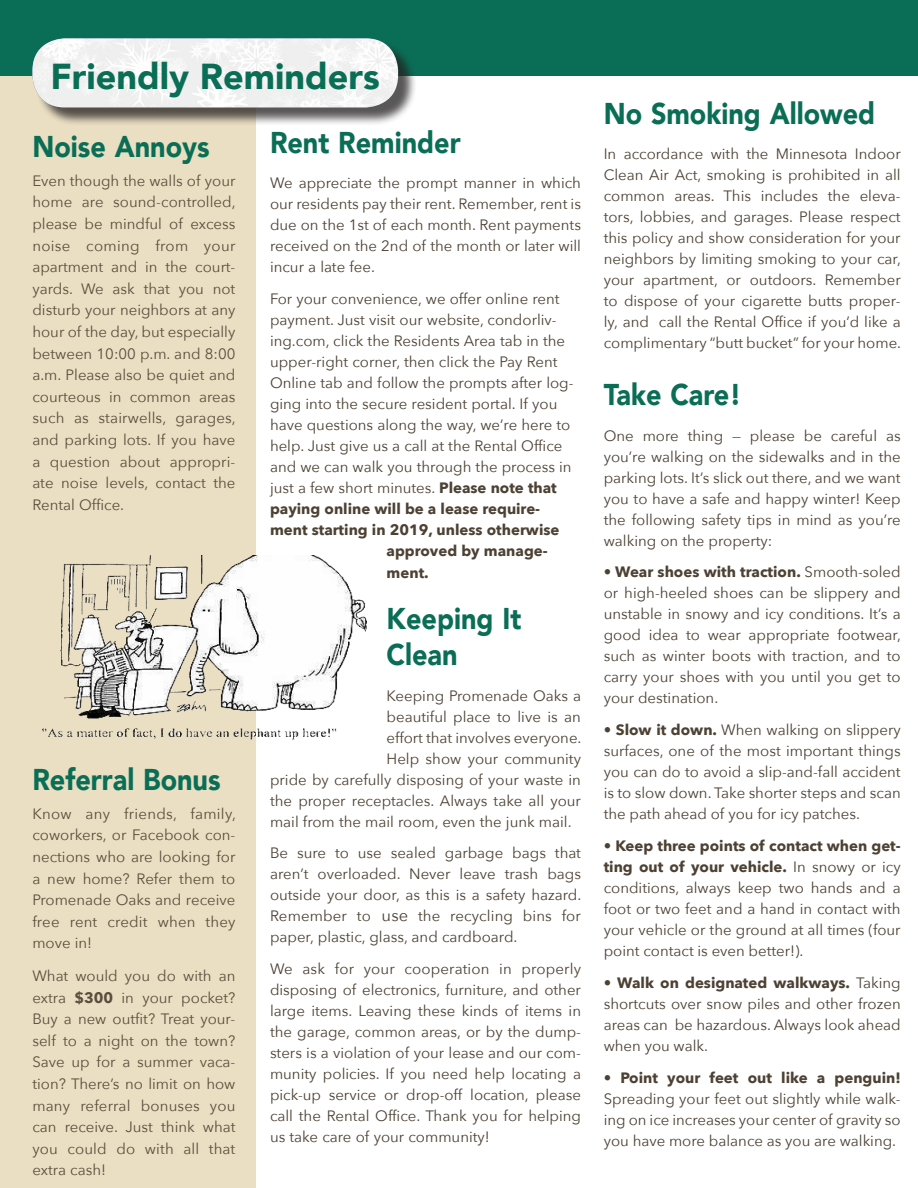
<style>
.page{position:relative;width:918px;height:1188px;background:#fff}
.page>*{position:absolute;margin:0;border:0;box-sizing:border-box;transform-origin:0 0}
.t1{font:900 36px "Avenir";color:#0a6e56}
.t2{font:900 30px/36px "Avenir";color:#0a6e56;scale:.9 1}
.t3{font:15px/21px "Avenir Next";color:#4c4133;text-align:justify}
.t4{font:15px/21.6px "Avenir Next";color:#5a4e3e;text-align:justify}
.t5{font:700 15px "Avenir Next";color:#4c4133}
.s1{font-weight:700}
.s2{font-size:16.5px}
</style>
<div class="page">
<div style="left:0;top:63px;width:256px;height:1125px;background:#eadfc2"></div>
<div style="left:0;top:0;width:918px;height:75px;background:#0a6e56"></div>
<div style="left:35px;top:41px;width:382px;height:85px;background:#231f20;opacity:.75"></div>
<img style="left:32px;top:38px;width:366px;height:69px">
<img style="left:42px;top:555px;width:324px;height:185px">
<p class="t1" style="left:51px;top:46px;width:331px">Friendly Reminders</p>
<h2 class="t2" style="left:270px;top:123px;width:213px">Rent Reminder</h2>
<p class="t3" style="left:270px;top:172px;width:313px">We appreciate the prompt manner in which our residents pay their rent. Remember, rent is due on the 1st of each month. Rent payments received on the 2nd of the month or later will incur a late fee.</p>
<p class="t3" style="left:270px;top:288px;width:291px">For your convenience, we offer online rent</p>
<p class="t3" style="left:270px;top:309px;width:288px">payment. Just visit our website, condorliv-</p>
<p class="t3" style="left:270px;top:330px;width:297px">ing.com, click the Residents Area tab in the</p>
<p class="t3" style="left:270px;top:351px;width:289px">upper-right corner, then click the Pay Rent</p>
<p class="t3" style="left:270px;top:372px;width:305px">Online tab and follow the prompts after log-</p>
<p class="t3" style="left:270px;top:393px;width:289px">ging into the secure resident portal. If you</p>
<p class="t3" style="left:270px;top:414px;width:302px">have questions along the way, we’re here to</p>
<p class="t3" style="left:270px;top:435px;width:294px">help. Just give us a call at the Rental Office</p>
<p class="t3" style="left:270px;top:456px;width:303px">and we can walk you through the process in</p>
<p class="t3" style="left:270px;top:477px;width:288px">just a few short minutes. <span class="s1">Please note that</span></p>
<p class="t5" style="left:270px;top:496px;width:272px">paying online will be a lease require-</p>
<p class="t5" style="left:270px;top:517px;width:291px">ment starting in 2019, unless otherwise</p>
<p class="t5" style="left:387px;top:538px;width:163px">approved by manage-</p>
<p class="t5" style="left:387px;top:559px;width:44px">ment.</p>
<h2 class="t2" style="left:387px;top:599px;width:151px">Keeping It<br>Clean</h2>
<p class="t3" style="left:387px;top:684px;width:196px">Keeping Promenade Oaks a</p>
<p class="t3" style="left:387px;top:705px;width:196px">beautiful place to live is an</p>
<p class="t3" style="left:387px;top:726px;width:196px">effort that involves everyone.</p>
<p class="t3" style="left:387px;top:747px;width:196px">Help show your community</p>
<p class="t3" style="left:270px;top:768px;width:313px">pride by carefully disposing of your waste in</p>
<p class="t3" style="left:270px;top:789px;width:313px">the proper receptacles. Always take all your</p>
<p class="t3" style="left:270px;top:810px;width:303px">mail from the mail room, even the junk mail.</p>
<p class="t3" style="left:270px;top:842px;width:313px">Be sure to use sealed garbage bags that aren’t overloaded. Never leave trash bags outside your door, as this is a safety hazard.<br>Remember to <span class="s2">use</span> the recycling bins for paper, plastic, glass, and cardboard.</p>
<p class="t3" style="left:270px;top:958px;width:313px">We ask for your cooperation in properly disposing of electronics, furniture, and other large items. Leaving these kinds of items in the garage, common areas, or by the dump&shy;sters is a violation of your lease and our com&shy;munity policies. If you need help locating a pick-up service or drop-off location, please call the Rental Office. Thank you for helping us take care of your community!</p>
<p class="t2" style="left:32px;top:128px;width:198px">Noise Annoys</p>
<p class="t4" style="left:32px;top:169px;width:205px">Even though the walls of your home are sound-controlled, please be mindful of excess noise coming from your apartment and in the court&shy;yards. We ask that you not disturb your neighbors at any hour of the day, but especially between 10:00 p.m. and 8:00 a.m. Please also be quiet and courteous in common areas such as stairwells, garages, and parking lots. If you have a question about appropri&shy;ate noise levels, contact the Rental Office.</p>
<p class="t2" style="left:32px;top:761px;width:211px">Referral Bonus</p>
<p class="t4" style="left:32px;top:802px;width:205px">Know any friends, family, coworkers, or Facebook con&shy;nections who are looking for a new home? Refer them to Promenade Oaks and receive free rent credit when they move in!</p>
<p class="t4" style="left:32px;top:964px;width:205px">What would you do with an extra <span class="s1">$300</span> in your pocket?<br>Buy a new outfit? Treat your&shy;self to a night on the town?<br>Save up for a summer vaca&shy;tion? There’s no limit on how many referral bonuses you can receive. Just think what you could do with all that extra cash!</p>
<h2 class="t2" style="left:604px;top:94px;width:303px">No Smoking Allowed</h2>
<p class="t3" style="left:604px;top:143px;width:299px">In accordance with the Minnesota Indoor Clean Air Act, smoking is prohibited in all common areas. This includes the eleva&shy;tors, lobbies, and garages. Please respect this policy and show consideration for your neighbors by limiting smoking to your car, your apartment, or outdoors. Remember to dispose of your cigarette butts proper&shy;ly, and call the Rental Office if you’d like a complimentary “butt bucket” for your home.</p>
<h2 class="t2" style="left:604px;top:376px;width:154px">Take Care!</h2>
<p class="t3" style="left:604px;top:424px;width:299px">One more thing — please be careful as you’re walking on the sidewalks and in the parking lots. It’s slick out there, and we want you to have a safe and happy winter! Keep the following safety tips in mind as you’re walking on the property:</p>
<p class="t3" style="left:604px;top:561px;width:299px"><span class="s1">• Wear shoes with traction.</span> Smooth-soled or high-heeled shoes can be slippery and unstable in snowy and icy conditions. It’s a good idea to wear appropriate footwear, such as winter boots with traction, and to carry your shoes with you until you get to your destination.</p>
<p class="t3" style="left:604px;top:719px;width:299px"><span class="s1">• Slow it down.</span> When walking on slippery surfaces, one of the most important things you can do to avoid a slip-and-fall accident is to slow down. Take shorter steps and scan the path ahead of you for icy patches.</p>
<p class="t3" style="left:604px;top:835px;width:299px"><span class="s1">• Keep three points of contact when get&shy;ting out of your vehicle.</span> In snowy or icy conditions, always keep two hands and a foot or two feet and a hand in contact with your vehicle or the ground at all times (four point contact is even better!).</p>
<p class="t3" style="left:604px;top:971px;width:299px"><span class="s1">• Walk on designated walkways.</span> Taking shortcuts over snow piles and other frozen areas can be hazardous. Always look ahead when you walk.</p>
<p class="t5" style="left:604px;top:1064px;width:299px">• Point your feet out like a penguin!</p>
<p class="t3" style="left:604px;top:1087px;width:299px">Spreading your feet out slightly while walk&shy;ing on ice increases your center of gravity so you have more balance as you are walking.</p>
</div>
